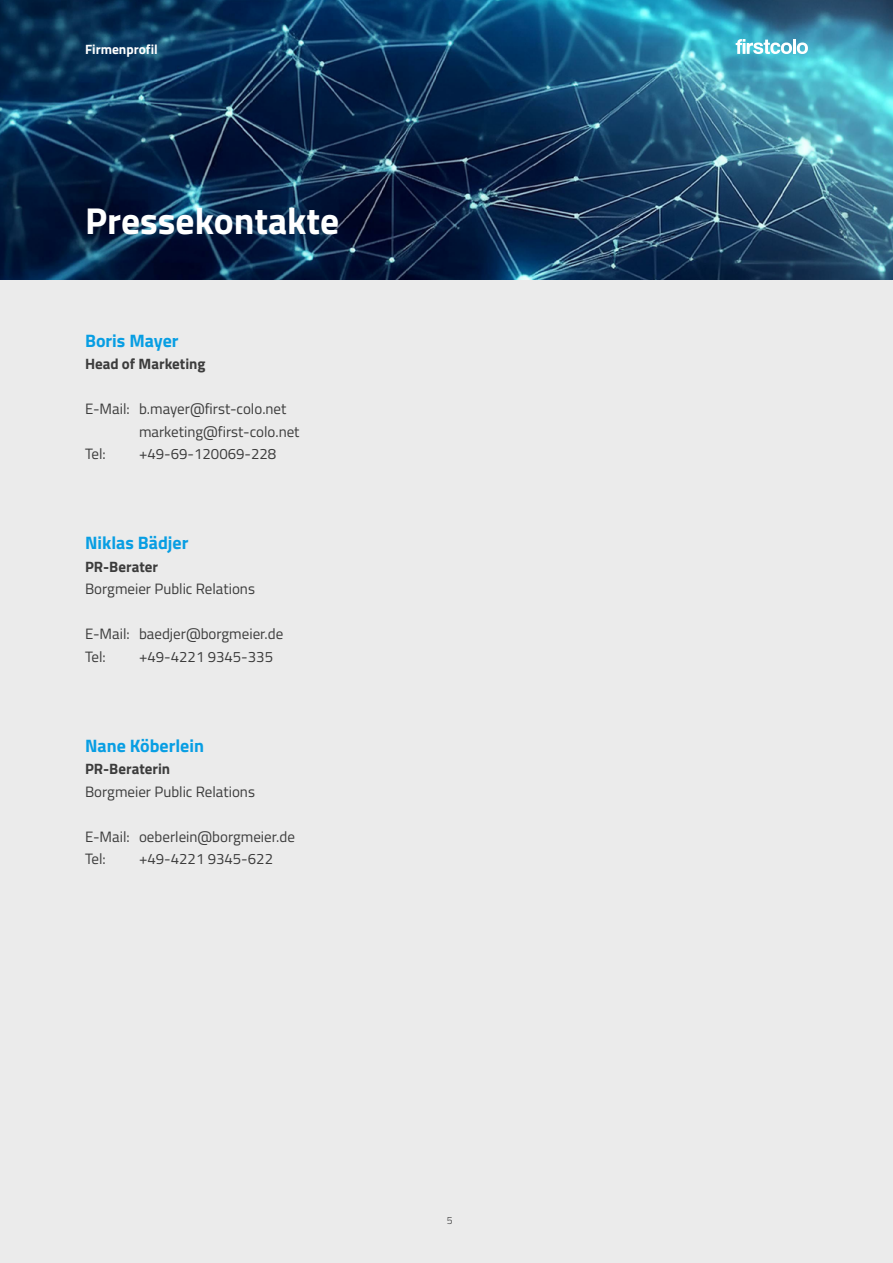
<style>
.page{position:relative;width:893px;height:1263px;background:#fff}
.page>*{position:absolute;margin:0;border:0;box-sizing:border-box;transform-origin:0 0}
.t1{font:700 37.5px "Titillium Web";color:#fff}
.t2{font:700 18px "Titillium Web";color:#089ee3}
.t3{font:15px/22.5px "Titillium Web";color:#3c3c3c}
.t4{font:700 15px "Titillium Web";color:#3c3c3c}
.t5{font:700 13.5px "Titillium Web";color:#fff}
.t6{font:300 10.5px "Titillium Web";color:#3c3c3c}
</style>
<div class="page">
<div style="left:0;top:256px;width:893px;height:1007px;background:#ebebeb"></div>
<img style="left:0;top:0;width:893px;height:279px">
<svg style="left:736px;top:39px;width:72px;height:15px"></svg>
<p class="t5" style="left:85px;top:39px;width:74px">Firmenprofil</p>
<h1 class="t1" style="left:85px;top:192px;width:256px">Pressekontakte</h1>
<p class="t2" style="left:85px;top:326px;width:95px">Boris Mayer</p>
<p class="t4" style="left:85px;top:352px;width:122px">Head of Marketing</p>
<p class="t3" style="left:85px;top:397px;width:203px">E-Mail: b.mayer@first-colo.net</p>
<p class="t3" style="left:139px;top:419px;width:162px">marketing@first-colo.net</p>
<p class="t3" style="left:85px;top:442px;width:22px">Tel:</p>
<p class="t3" style="left:139px;top:442px;width:139px">+49-69-120069-228</p>
<p class="t2" style="left:85px;top:529px;width:105px">Niklas Bädjer</p>
<p class="t4" style="left:85px;top:555px;width:74px">PR-Berater</p>
<p class="t3" style="left:85px;top:577px;width:171px">Borgmeier Public Relations</p>
<p class="t3" style="left:85px;top:622px;width:200px">E-Mail: baedjer@borgmeier.de<br>Tel:</p>
<p class="t3" style="left:139px;top:644px;width:136px">+49-4221 9345-335</p>
<p class="t2" style="left:85px;top:731px;width:121px">Nane Köberlein</p>
<p class="t4" style="left:85px;top:757px;width:87px">PR-Beraterin</p>
<p class="t3" style="left:85px;top:779px;width:171px">Borgmeier Public Relations</p>
<p class="t3" style="left:85px;top:824px;width:211px">E-Mail: oeberlein@borgmeier.de<br>Tel:</p>
<p class="t3" style="left:139px;top:847px;width:136px">+49-4221 9345-622</p>
<p class="t6" style="left:447px;top:1213px;width:7px">5</p>
</div>
